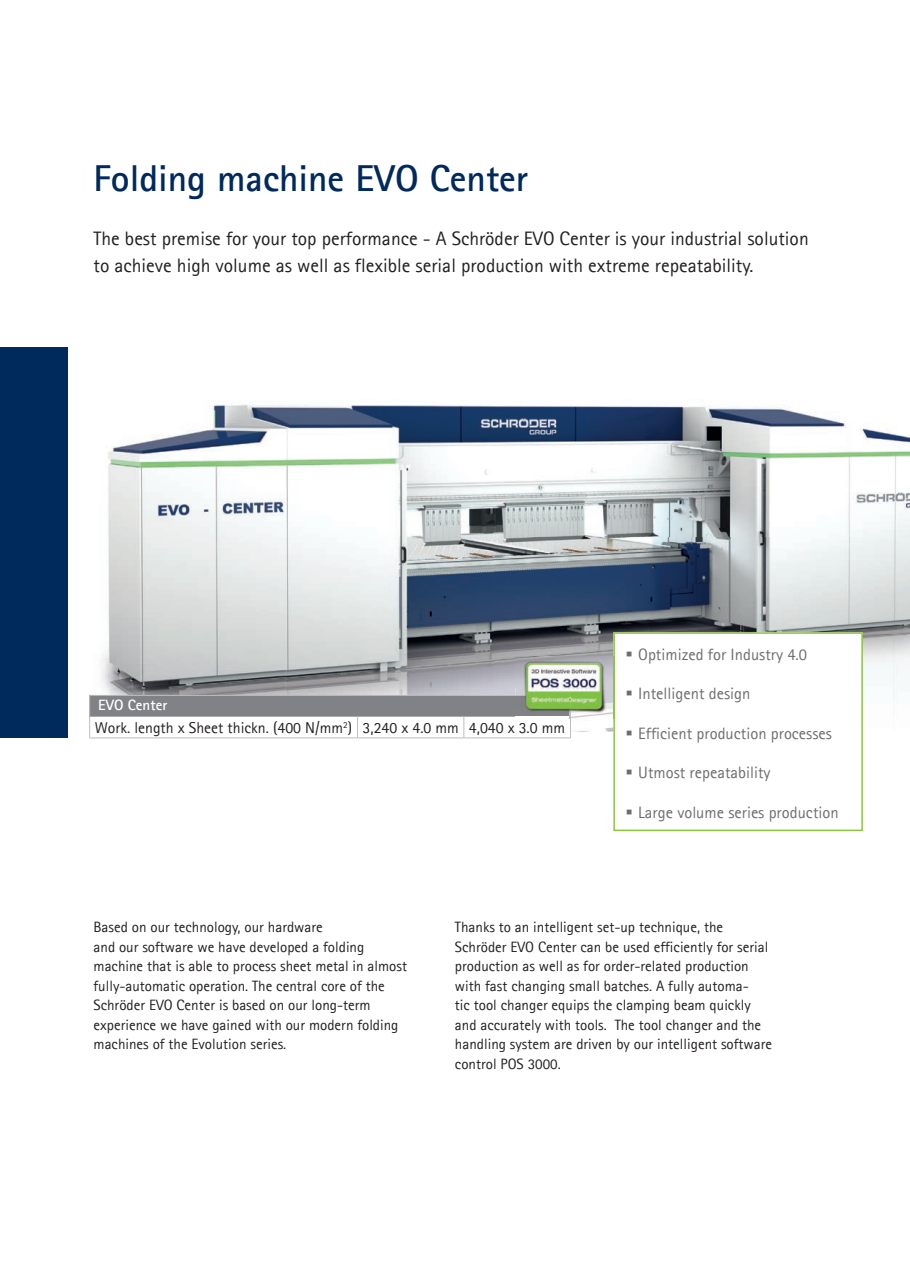
<style>
.page{position:relative;width:910px;height:1280px;background:#fff}
.page>*{position:absolute;margin:0;border:0;box-sizing:border-box;transform-origin:0 0}
.t1{font:700 37.5px "Agfa Rotis Sans Serif";color:#00295c}
.t2{font:19.5px/27px "Agfa Rotis Sans Serif";color:#231f20}
.t3{font:16.5px "Agfa Rotis Sans Serif";color:#6c6d70}
.t4{font:15.75px "Agfa Rotis Sans Serif";color:#231f20}
.t5{font:15px/19.5px "Agfa Rotis Sans Serif";color:#231f20}
.t6{font:700 15px "Agfa Rotis Sans Serif";color:#fff}
</style>
<div class="page">
<img style="left:108px;top:400px;width:802px;height:137px">
<img style="left:102px;top:537px;width:183px;height:158px">
<img style="left:285px;top:537px;width:209px;height:158px">
<img style="left:494px;top:537px;width:156px;height:195px">
<img style="left:650px;top:537px;width:260px;height:97px">
<div style="left:0;top:347px;width:68px;height:390px;background:#00295c"></div>
<svg style="left:613px;top:632px;width:250px;height:199px"></svg>
<hr style="left:89px;top:695px;width:269px;height:1px;background:#bcbdc0">
<hr style="left:358px;top:695px;width:106px;height:1px;background:#bcbdc0">
<hr style="left:464px;top:695px;width:107px;height:1px;background:#bcbdc0">
<img style="left:515px;top:656px;width:100px;height:63px">
<img style="left:515px;top:695px;width:56px;height:1px">
<svg style="left:89px;top:696px;width:482px;height:42px"></svg>
<svg style="left:627px;top:651px;width:5px;height:5px"></svg>
<svg style="left:627px;top:691px;width:5px;height:4px"></svg>
<svg style="left:627px;top:730px;width:5px;height:5px"></svg>
<svg style="left:627px;top:770px;width:5px;height:5px"></svg>
<svg style="left:627px;top:809px;width:5px;height:5px"></svg>
<h1 class="t1" style="left:94px;top:155px;width:436px">Folding machine EVO Center</h1>
<h2 class="t2" style="left:94px;top:225px;width:717px">The best premise for your top performance - A Schröder EVO Center is your industrial solution to achieve high volume as well as flexible serial production with extreme repeatability.</h2>
<p class="t6" style="left:98px;top:695px;width:71px">EVO Center</p>
<p class="t4" style="left:95px;top:719px;width:472px">Work. length x Sheet thickn. (400 N/mm<sup>2</sup>) 3,240 x 4.0 mm 4,040 x 3.0 mm</p>
<p class="t3" style="left:638px;top:644px;width:170px">Optimized for Industry 4.0</p>
<p class="t3" style="left:638px;top:684px;width:114px">Intelligent design</p>
<p class="t3" style="left:638px;top:723px;width:195px">Efficient production processes</p>
<p class="t3" style="left:638px;top:763px;width:134px">Utmost repeatability</p>
<p class="t3" style="left:638px;top:803px;width:202px">Large volume series production</p>
<p class="t5" style="left:94px;top:917px;width:315px">Based on our technology, our hardware<br>and our software we have developed a folding machine that is able to process sheet metal in almost fully-automatic operation. The central core of the Schröder EVO Center is based on our long-term experience we have gained with our modern folding machines of the Evolution series.</p>
<p class="t5" style="left:455px;top:917px;width:319px">Thanks to an intelligent set-up technique, the Schröder EVO Center can be used efficiently for serial production as well as for order-related production with fast changing small batches. A fully automa-<br>tic tool changer equips the clamping beam quickly and accurately with tools. The tool changer and the handling system are driven by our intelligent software control POS 3000.</p>
</div>
